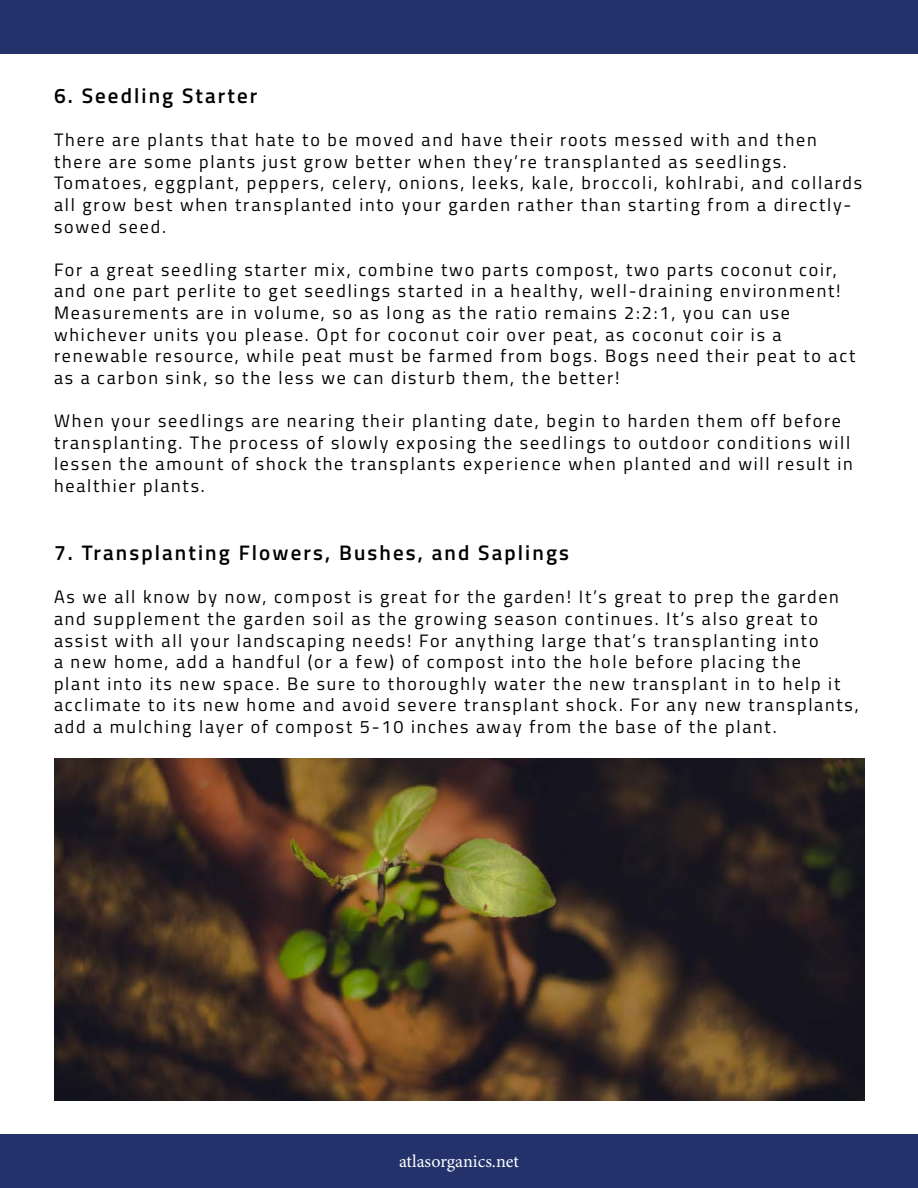
<style>
.page{position:relative;width:918px;height:1188px;background:#fff}
.page>*{position:absolute;margin:0;border:0;box-sizing:border-box;transform-origin:0 0}
.t1{font:600 21px "Titillium Web";letter-spacing:.1em;color:#000}
.t2{font:18px/21.6px "Titillium Web";letter-spacing:.1em;color:#000}
.t3{font:18px "Minion Pro";color:#fff}
</style>
<div class="page">
<div style="left:0;top:0;width:918px;height:54px;background:#23326b"></div>
<div style="left:0;top:1134px;width:918px;height:54px;background:#23326b"></div>
<img style="left:54px;top:758px;width:811px;height:342px">
<p class="t1" style="left:54px;top:80px;width:205px">6. Seedling Starter</p>
<p class="t2" style="left:54px;top:128px;width:810px">There are plants that hate to be moved and have their roots messed with and then there are some plants just grow better when they’re transplanted as seedlings.<br>Tomatoes, eggplant, peppers, celery, onions, leeks, kale, broccoli, kohlrabi, and collards all grow best when transplanted into your garden rather than starting from a directly&shy;sowed seed.</p>
<p class="t2" style="left:54px;top:258px;width:803px">For a great seedling starter mix, combine two parts compost, two parts coconut coir, and one part perlite to get seedlings started in a healthy, well-draining environment!<br>Measurements are in volume, so as long as the ratio remains 2:2:1, you can use whichever units you please. Opt for coconut coir over peat, as coconut coir is a renewable resource, while peat must be farmed from bogs. Bogs need their peat to act as a carbon sink, so the less we can disturb them, the better!</p>
<p class="t2" style="left:54px;top:409px;width:800px">When your seedlings are nearing their planting date, begin to harden them off before transplanting. The process of slowly exposing the seedlings to outdoor conditions will lessen the amount of shock the transplants experience when planted and will result in healthier plants.</p>
<p class="t1" style="left:54px;top:537px;width:517px">7. Transplanting Flowers, Bushes, and Saplings</p>
<p class="t2" style="left:54px;top:585px;width:806px">As we all know by now, compost is great for the garden! It’s great to prep the garden and supplement the garden soil as the growing season continues. It’s also great to assist with all your landscaping needs! For anything large that’s transplanting into<br>a new home, add a handful (or a few) of compost into the hole before placing the<br>plant into its new space. Be sure to thoroughly water the new transplant in to help it acclimate to its new home and avoid severe transplant shock. For any new transplants, add a mulching layer of compost 5-10 inches away from the base of the plant.</p>
<p class="t3" style="left:399px;top:1149px;width:121px">atlasorganics.net</p>
</div>
